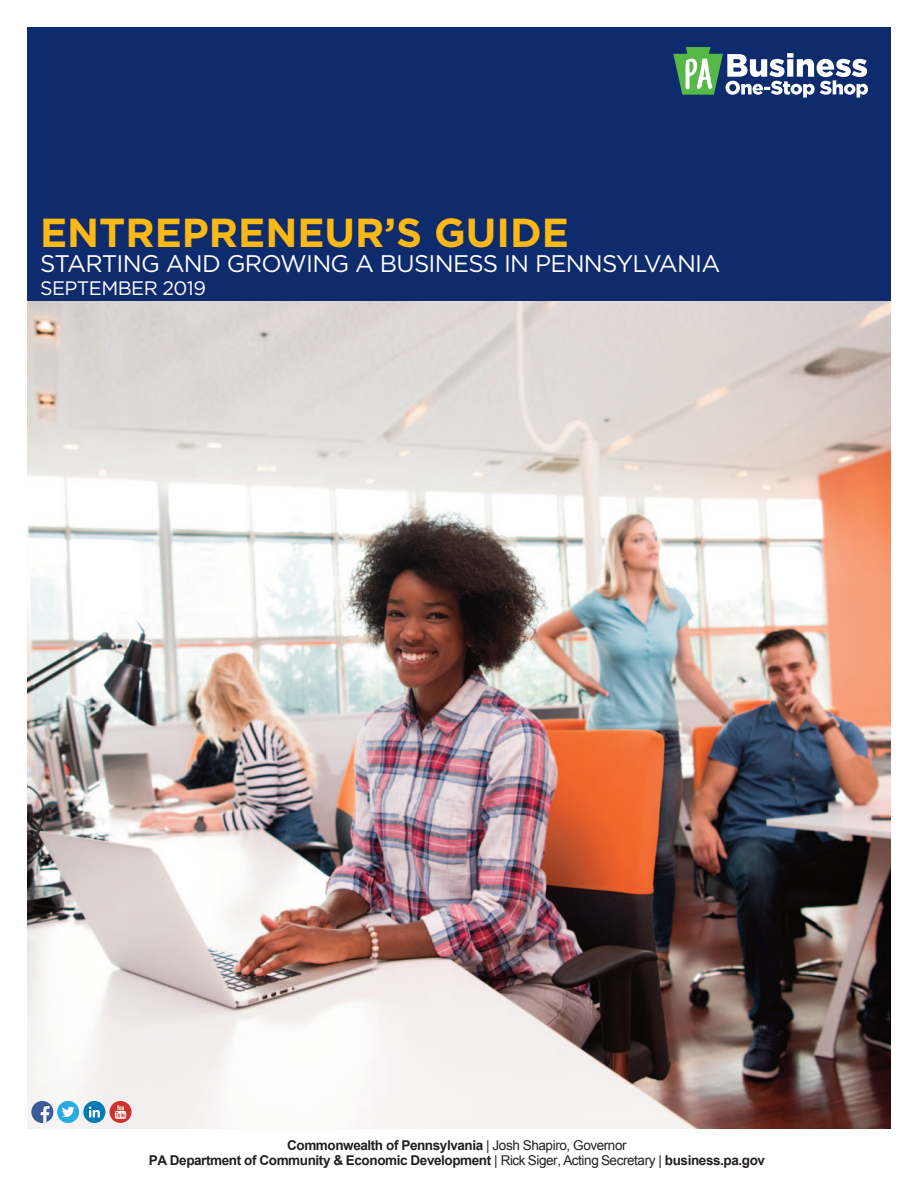
<style>
.page{position:relative;width:918px;height:1188px;background:#fff}
.page>*{position:absolute;margin:0;border:0;box-sizing:border-box;transform-origin:0 0}
.t1{font:700 40.5px "Gotham";color:#fcb814}
.t2{font:24px "Gotham";letter-spacing:-.03em;color:#fff}
.t3{font:19.5px "Gotham";letter-spacing:-.03em;color:#fff}
.t4{font:700 13.5px/15px "Arial";letter-spacing:-.03em;color:#231f20;text-align:center}
.s1{font-weight:400}
</style>
<div class="page">
<img style="left:27px;top:301px;width:864px;height:828px">
<div style="left:27px;top:28px;width:864px;height:273px;background:#0d2b6d"></div>
<svg style="left:673px;top:47px;width:195px;height:51px"></svg>
<div style="left:57px;top:1101px;width:22px;height:22px;background:#2aaae1;border-radius:50%"></div>
<svg style="left:62px;top:1107px;width:12px;height:10px"></svg>
<div style="left:31px;top:1101px;width:22px;height:22px;background:#3b5a9a;border-radius:50%"></div>
<svg style="left:41px;top:1106px;width:9px;height:17px"></svg>
<div style="left:110px;top:1101px;width:22px;height:22px;background:#ce322d;border-radius:50%"></div>
<svg style="left:115px;top:1105px;width:11px;height:14px"></svg>
<div style="left:83px;top:1101px;width:22px;height:22px;background:#007bb6;border-radius:50%"></div>
<svg style="left:89px;top:1106px;width:11px;height:11px"></svg>
<p class="t1" style="left:40px;top:209px;width:530px">ENTREPRENEUR’S GUIDE</p>
<p class="t2" style="left:40px;top:255px;width:682px">STARTING AND GROWING A BUSINESS IN PENNSYLVANIA</p>
<p class="t3" style="left:40px;top:281px;width:167px">SEPTEMBER 2019</p>
<p class="t4" style="left:149px;top:1139px;width:618px">Commonwealth of Pennsylvania <span class="s1">| Josh Shapiro, Governor<br></span>PA Department of Community &amp; Economic Development <span class="s1">| Rick Siger, Acting Secretary |</span> business.pa.gov</p>
</div>
